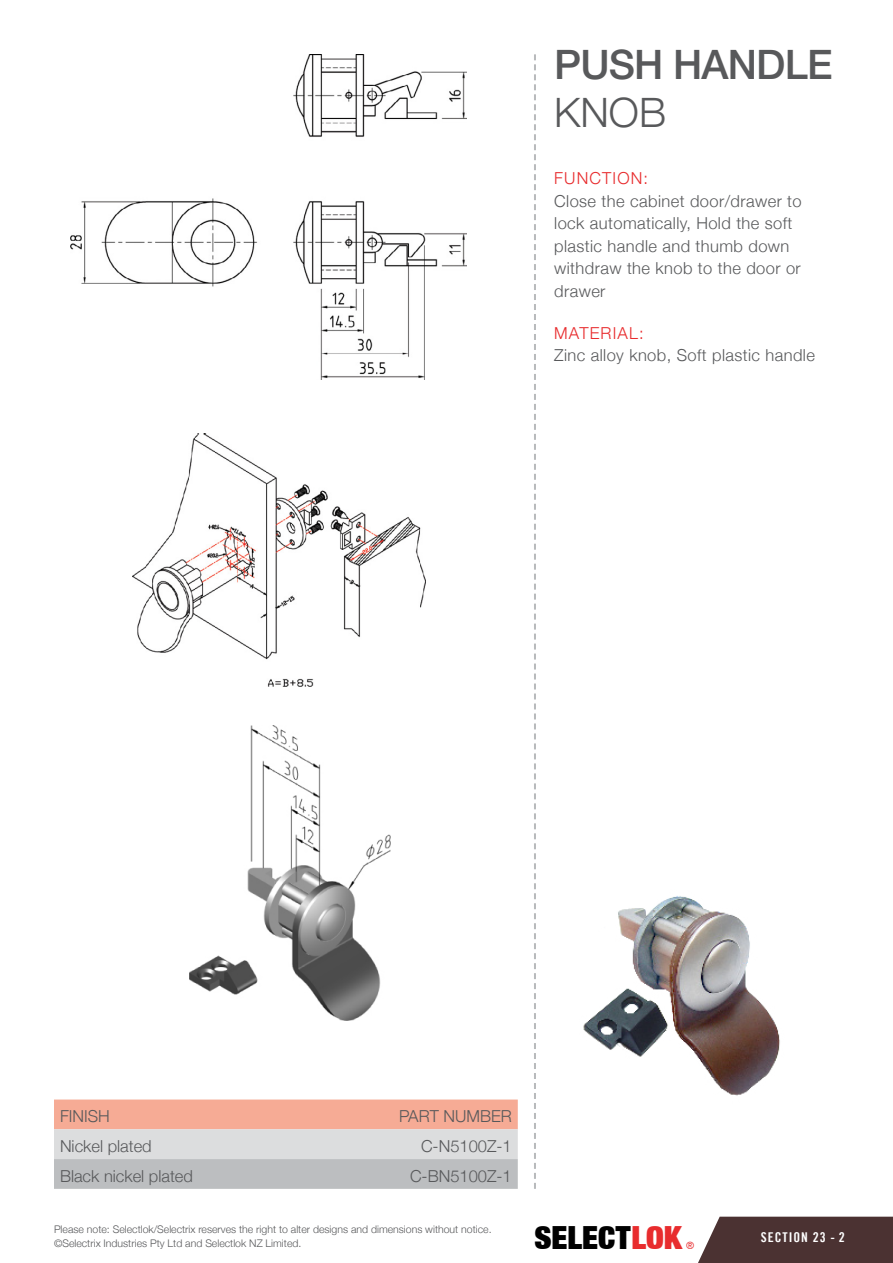
<style>
.page{position:relative;width:893px;height:1263px;background:#fff}
.page>*{position:absolute;margin:0;border:0;box-sizing:border-box;transform-origin:0 0}
.t1{font:500 40.5px "Helvetica Neue LT";letter-spacing:-.02em;color:#58595b}
.t2{font:300 40.5px "Helvetica Neue";color:#58595b}
.t3{font:900 expanded 31.95px "Helvetica Neue LT";color:#000}
.t4{font:300 16.5px/22.5px "Helvetica Neue";letter-spacing:.025em;color:#58595b}
.t5{font:300 16.5px "Helvetica Neue";color:#58595b}
.t6{font:300 16.5px "Helvetica Neue";letter-spacing:.07em;color:#e82c2e}
.t7{font:13.5px "Trade Gothic LT Bold Cond Twenty";letter-spacing:.07em;color:#fff}
.t8{font:300 10.5px/13.5px "Helvetica Neue";color:#58595b}
.t9{font:condensed 10.2px "Helvetica Neue LT";color:#e82c2e}
.s1{color:#e82c2e}
</style>
<div class="page">
<svg style="left:534px;top:54px;width:2px;height:1135px"></svg>
<div style="left:698px;top:1217px;width:195px;height:46px;background:#4b3232"></div>
<img style="left:583px;top:896px;width:197px;height:200px">
<img style="left:190px;top:725px;width:201px;height:295px">
<img style="left:70px;top:54px;width:396px;height:325px">
<img style="left:133px;top:433px;width:292px;height:253px">
<svg style="left:54px;top:1099px;width:464px;height:90px;background:#dac2bc"></svg>
<h1 class="t1" style="left:554px;top:40px;width:280px">PUSH HANDLE</h1>
<h1 class="t2" style="left:554px;top:79px;width:113px">KNOB</h1>
<p class="t6" style="left:554px;top:165px;width:95px">FUNCTION:</p>
<p class="t4" style="left:554px;top:188px;width:249px">Close the cabinet door/drawer to lock automatically, Hold the soft plastic handle and thumb down withdraw the knob to the door or drawer</p>
<p class="t6" style="left:554px;top:320px;width:91px">MATERIAL:</p>
<p class="t4" style="left:554px;top:343px;width:262px">Zinc alloy knob, Soft plastic handle</p>
<p class="t4" style="left:60px;top:1104px;width:51px">FINISH</p>
<p class="t5" style="left:399px;top:1103px;width:114px">PART NUMBER</p>
<p class="t5" style="left:60px;top:1133px;width:93px">Nickel plated</p>
<p class="t4" style="left:421px;top:1134px;width:92px">C-N5100Z-1</p>
<p class="t5" style="left:60px;top:1163px;width:134px">Black nickel plated</p>
<p class="t5" style="left:410px;top:1163px;width:103px">C-BN5100Z-1</p>
<p class="t8" style="left:54px;top:1222px;width:439px">Please note: Selectlok/Selectrix reserves the right to alter designs and dimensions without notice. ©Selectrix Industries Pty Ltd and Selectlok NZ Limited.</p>
<h2 class="t3" style="left:534px;top:1217px;width:149px">SELECT<span class="s1">LOK</span></h2>
<p class="t9" style="left:686px;top:1240px;width:10px">®</p>
<p class="t7" style="left:761px;top:1228px;width:86px">SECTION 23 - 2</p>
</div>
